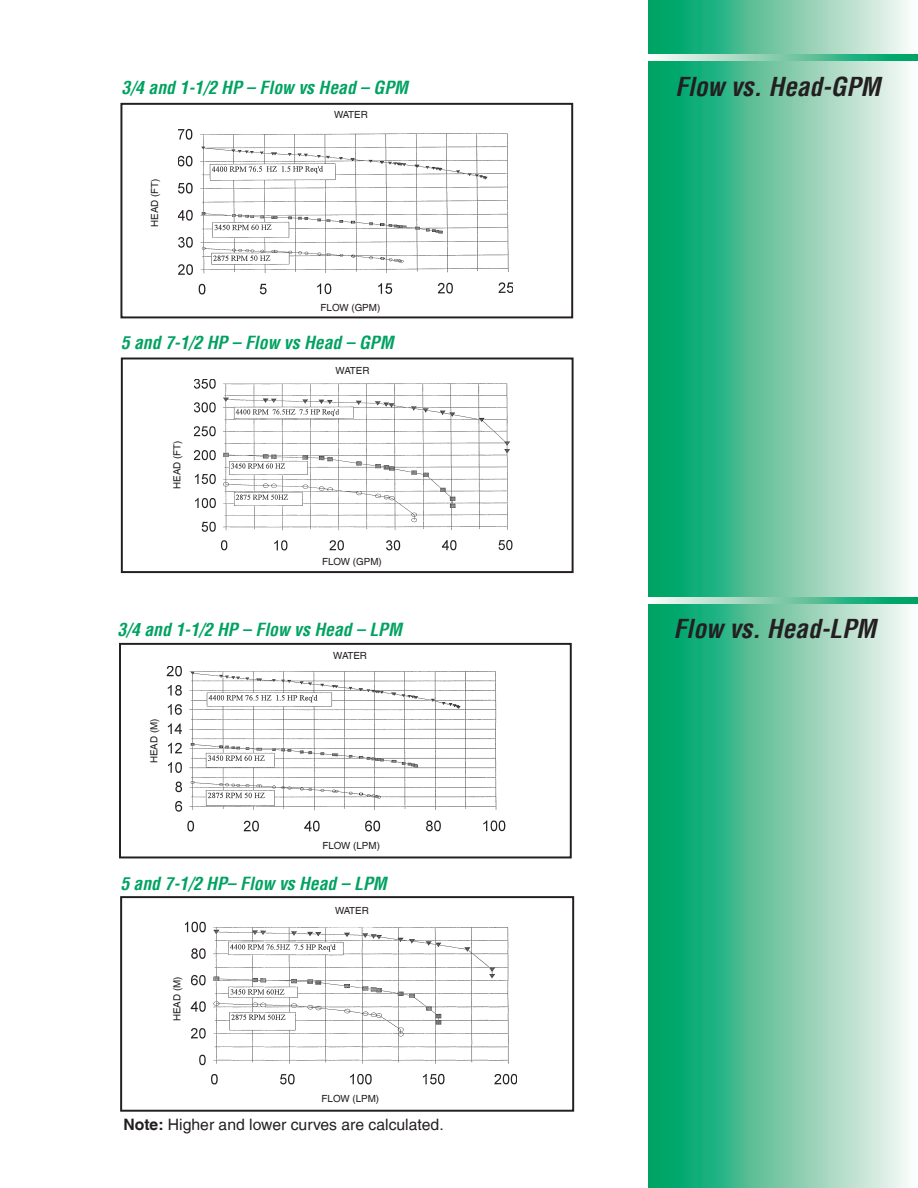
<style>
.page{position:relative;width:918px;height:1188px;background:#fff}
.page>*{position:absolute;margin:0;border:0;box-sizing:border-box;transform-origin:0 0}
.t1{font:italic 700 condensed 25.5px "Helvetica LT";color:#231f20}
.t2{font:italic 700 condensed 17.7px "Helvetica LT";color:#00a261}
.t3{font:15.75px "Helvetica LT";color:#231f20}
.t4{font:9.9px "Helvetica LT";color:#231f20}
.s1{font-weight:700}
</style>
<div class="page">
<svg style="left:648px;top:0;width:269px;height:1188px;background:#75caa9"></svg>
<svg style="left:648px;top:55px;width:270px;height:6px;background:#77cbaa"></svg>
<div style="left:120px;top:103px;width:453px;height:215px;border:2px solid #231f20"></div>
<div style="left:121px;top:358px;width:453px;height:215px;border:2px solid #231f20"></div>
<div style="left:120px;top:896px;width:454px;height:216px;border:2px solid #231f20"></div>
<div style="left:119px;top:643px;width:453px;height:215px;border:2px solid #231f20"></div>
<img style="left:194px;top:379px;width:319px;height:172px">
<img style="left:167px;top:666px;width:338px;height:165px">
<img style="left:186px;top:922px;width:331px;height:162px">
<img style="left:179px;top:129px;width:334px;height:165px">
<svg style="left:648px;top:597px;width:270px;height:6px;background:#76caa9"></svg>
<p class="t2" style="left:122px;top:76px;width:288px">3/4 and 1-1/2 HP – Flow vs Head – GPM</p>
<p class="t4" style="left:149px;top:227px;width:50px;rotate:-90deg">HEAD (FT)</p>
<p class="t4" style="left:334px;top:109px;width:35px">WATER</p>
<p class="t4" style="left:321px;top:301px;width:61px">FLOW (GPM)</p>
<p class="t2" style="left:121px;top:331px;width:274px">5 and 7-1/2 HP – Flow vs Head – GPM</p>
<p class="t4" style="left:171px;top:489px;width:50px;rotate:-90deg">HEAD (FT)</p>
<p class="t4" style="left:336px;top:364px;width:35px">WATER</p>
<p class="t4" style="left:322px;top:555px;width:61px">FLOW (GPM)</p>
<p class="t2" style="left:117px;top:618px;width:286px">3/4 and 1-1/2 HP – Flow vs Head – LPM</p>
<p class="t4" style="left:148px;top:763px;width:46px;rotate:-90deg">HEAD (M)</p>
<p class="t4" style="left:333px;top:650px;width:35px">WATER</p>
<p class="t4" style="left:322px;top:839px;width:59px">FLOW (LPM)</p>
<p class="t2" style="left:120px;top:872px;width:268px">5 and 7-1/2 HP– Flow vs Head – LPM</p>
<p class="t4" style="left:171px;top:1021px;width:46px;rotate:-90deg">HEAD (M)</p>
<p class="t4" style="left:335px;top:904px;width:35px">WATER</p>
<p class="t4" style="left:322px;top:1093px;width:59px">FLOW (LPM)</p>
<p class="t3" style="left:123px;top:1116px;width:322px"><span class="s1">Note:</span> Higher and lower curves are calculated.</p>
<p class="t1" style="left:675px;top:70px;width:207px">Flow vs. Head-GPM</p>
<p class="t1" style="left:674px;top:612px;width:204px">Flow vs. Head-LPM</p>
</div>
